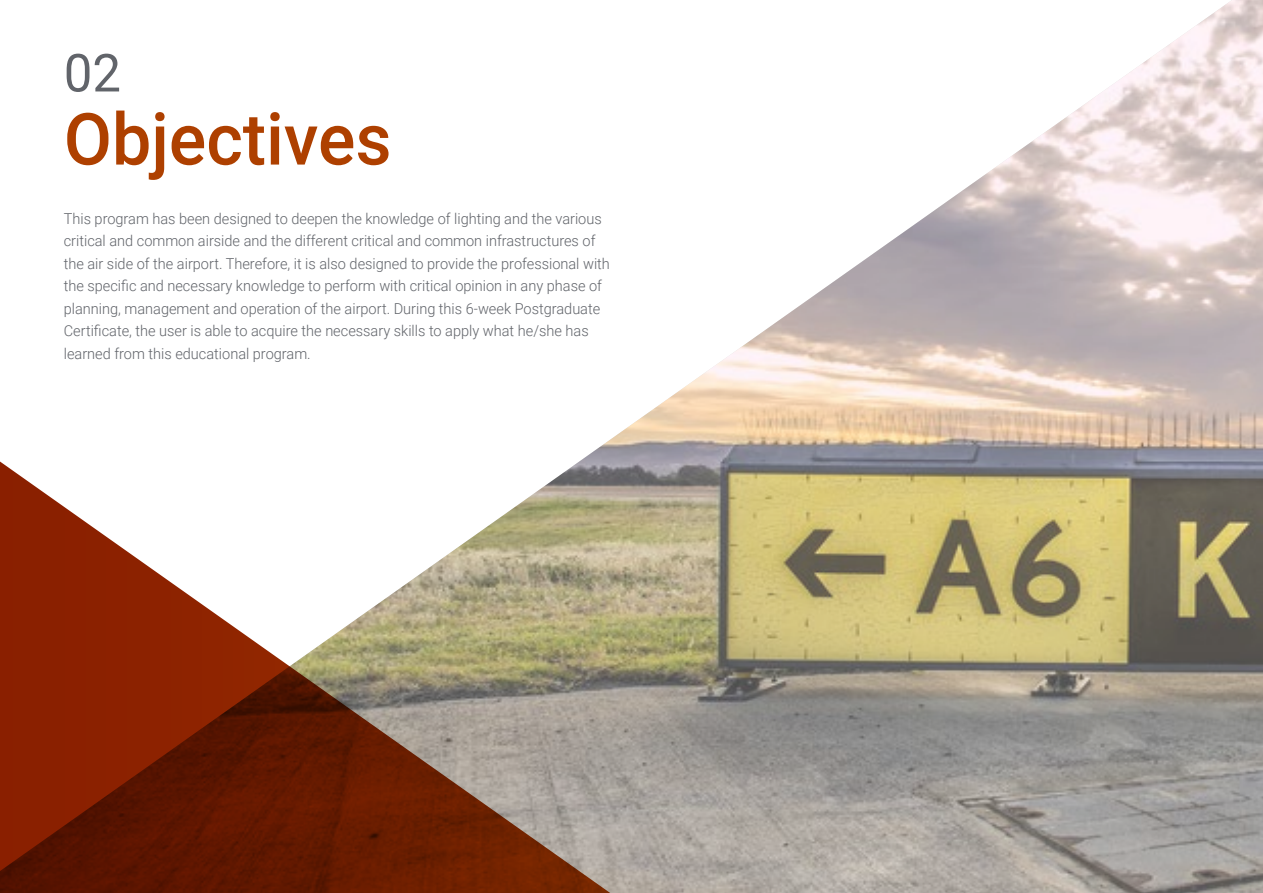
<style>
.page{position:relative;width:1263px;height:893px;background:#fff}
.page>*{position:absolute;margin:0;border:0;box-sizing:border-box;transform-origin:0 0}
.t1{font:500 72px "Roboto";color:#ae4000}
.t2{font:52.5px "Roboto";color:#61646a}
.t3{font:300 15px/22.5px "Roboto";color:#61646a}
</style>
<div class="page">
<img style="left:601px;top:0;width:662px;height:893px">
<svg style="left:0;top:446px;width:640px;height:447px"></svg>
<h2 class="t2" style="left:64px;top:36px;width:59px">02</h2>
<h1 class="t1" style="left:64px;top:89px;width:329px">Objectives</h1>
<p class="t3" style="left:64px;top:207px;width:548px">This program has been designed to deepen the knowledge of lighting and the various critical and common airside and the different critical and common infrastructures of the air side of the airport. Therefore, it is also designed to provide the professional with the specific and necessary knowledge to perform with critical opinion in any phase of planning, management and operation of the airport. During this 6-week Postgraduate Certificate, the user is able to acquire the necessary skills to apply what he/she has learned from this educational program.</p>
</div>
